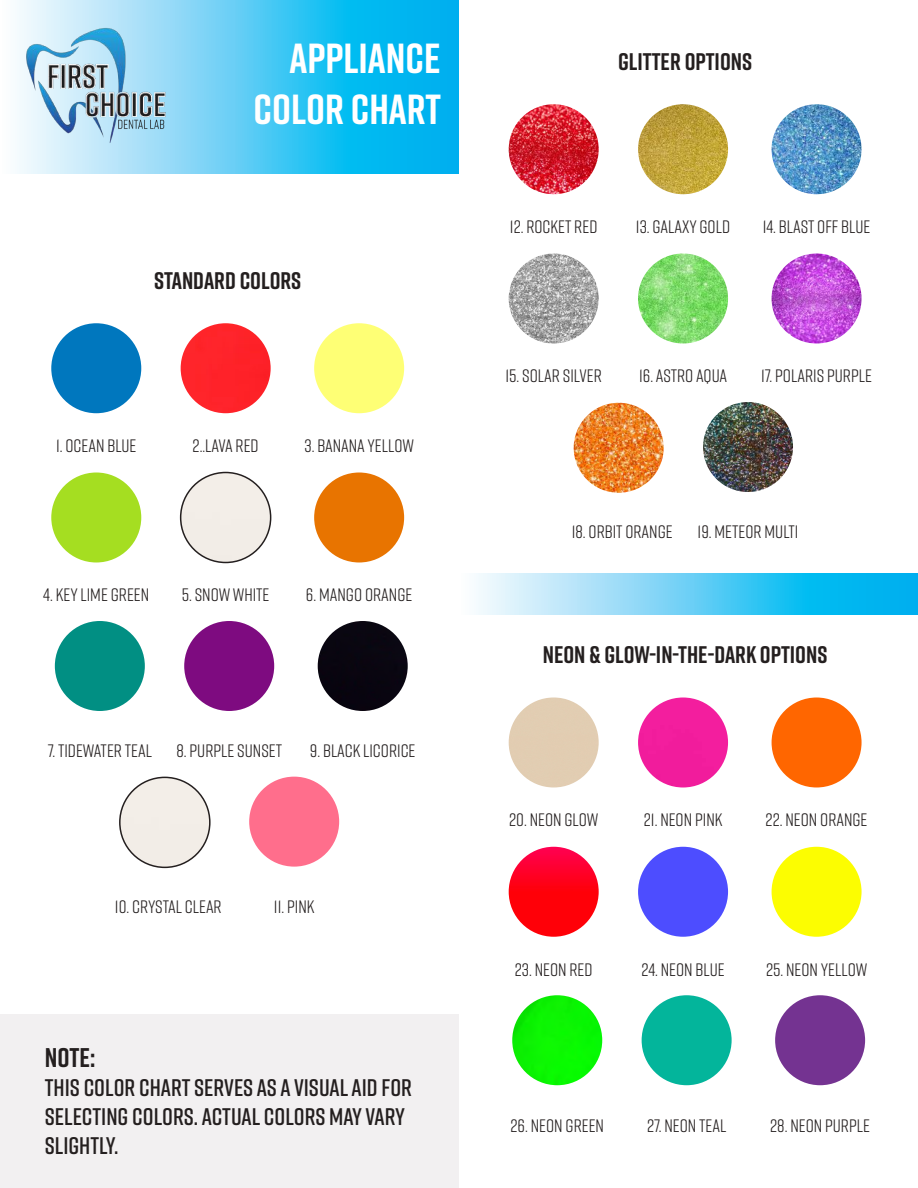
<style>
.page{position:relative;width:918px;height:1188px;background:#fff}
.page>*{position:absolute;margin:0;border:0;box-sizing:border-box;transform-origin:0 0}
.t1{font:700 42px/50.4px "Rift";color:#fff;text-align:right}
.t2{font:700 27px "Rift";color:#241f1f}
.t3{font:600 24px/28.8px "Rift";color:#241f1f}
.t4{font:700 24px "Rift";color:#241f1f}
.t5{font:18px "Rift";color:#241f1f}
</style>
<div class="page">
<div style="left:0;top:1014px;width:459px;height:174px;background:#f2f0f1"></div>
<svg style="left:17px;top:0;width:442px;height:174px;background:#42c7f3"></svg>
<img style="left:17px;top:16px;width:159px;height:128px">
<div style="left:51px;top:323px;width:90px;height:90px;background:#0077be;border-radius:45px"></div>
<div style="left:181px;top:323px;width:90px;height:90px;background:#ff2329;border-radius:45px"></div>
<div style="left:314px;top:323px;width:90px;height:90px;background:#feff75;border-radius:45px"></div>
<div style="left:51px;top:472px;width:90px;height:90px;background:#a5de21;border-radius:45px"></div>
<div style="left:181px;top:472px;width:90px;height:90px;background:#f2ede7;border-radius:45px"></div>
<div style="left:180px;top:472px;width:91px;height:91px;border:2px solid #241f1f;border-radius:50%"></div>
<div style="left:314px;top:472px;width:90px;height:90px;background:#e87400;border-radius:45px"></div>
<div style="left:55px;top:621px;width:90px;height:90px;background:#018f83;border-radius:45px"></div>
<div style="left:184px;top:621px;width:90px;height:90px;background:#7e0b80;border-radius:45px"></div>
<div style="left:318px;top:621px;width:90px;height:90px;background:#090610;border-radius:45px"></div>
<svg style="left:123px;top:777px;width:90px;height:90px"></svg>
<div style="left:249px;top:777px;width:90px;height:90px;background:#ff6e8c;border-radius:45px"></div>
<div style="left:120px;top:777px;width:90px;height:90px;background:#f2ede7;border-radius:45px"></div>
<div style="left:119px;top:777px;width:92px;height:91px;border:2px solid #241f1f;border-radius:50%"></div>
<img style="left:509px;top:104px;width:90px;height:90px;border-radius:45px">
<img style="left:638px;top:104px;width:90px;height:90px;border-radius:45px">
<img style="left:772px;top:104px;width:90px;height:90px;border-radius:45px">
<img style="left:509px;top:254px;width:90px;height:90px;border-radius:45px">
<img style="left:638px;top:254px;width:90px;height:90px;border-radius:45px">
<img style="left:772px;top:254px;width:90px;height:90px;border-radius:45px">
<img style="left:703px;top:402px;width:90px;height:90px;border-radius:45px">
<img style="left:574px;top:403px;width:90px;height:90px;border-radius:45px">
<div style="left:509px;top:698px;width:90px;height:90px;background:#e2cdb2;border-radius:45px"></div>
<div style="left:638px;top:698px;width:90px;height:90px;background:#f31e9e;border-radius:45px"></div>
<div style="left:772px;top:698px;width:90px;height:90px;background:#f60;border-radius:45px"></div>
<img style="left:509px;top:847px;width:90px;height:90px;border-radius:45px">
<div style="left:638px;top:847px;width:90px;height:90px;background:#4d4dff;border-radius:45px"></div>
<div style="left:772px;top:847px;width:90px;height:90px;background:#fcfd01;border-radius:45px"></div>
<img style="left:512px;top:995px;width:90px;height:90px;border-radius:45px">
<div style="left:642px;top:995px;width:90px;height:90px;background:#03b59b;border-radius:45px"></div>
<div style="left:775px;top:995px;width:90px;height:90px;background:#743391;border-radius:45px"></div>
<svg style="left:476px;top:573px;width:442px;height:42px;background:#65d0f5"></svg>
<h1 class="t1" style="left:254px;top:33px;width:189px">APPLIANCE<br>COLOR CHART</h1>
<h3 class="t4" style="left:154px;top:264px;width:149px">STANDARD COLORS</h3>
<p class="t5" style="left:56px;top:433px;width:82px">1. OCEAN BLUE</p>
<p class="t5" style="left:193px;top:433px;width:68px">2..LAVA RED</p>
<p class="t5" style="left:305px;top:433px;width:111px">3. BANANA YELLOW</p>
<p class="t5" style="left:43px;top:582px;width:108px">4. KEY LIME GREEN</p>
<p class="t5" style="left:182px;top:582px;width:89px">5. SNOW WHITE</p>
<p class="t5" style="left:306px;top:582px;width:108px">6. MANGO ORANGE</p>
<p class="t5" style="left:48px;top:738px;width:106px">7. TIDEWATER TEAL</p>
<p class="t5" style="left:176px;top:738px;width:107px">8. PURPLE SUNSET</p>
<p class="t5" style="left:310px;top:738px;width:107px">9. BLACK LICORICE</p>
<p class="t5" style="left:115px;top:894px;width:108px">10. CRYSTAL CLEAR</p>
<p class="t5" style="left:274px;top:894px;width:42px">11. PINK</p>
<h2 class="t2" style="left:45px;top:1039px;width:52px">NOTE:</h2>
<h3 class="t3" style="left:45px;top:1073px;width:369px">THIS COLOR CHART SERVES AS A VISUAL AID FOR<br>SELECTING COLORS. ACTUAL COLORS MAY VARY<br>SLIGHTLY.</h3>
<h3 class="t4" style="left:618px;top:45px;width:136px">GLITTER OPTIONS</h3>
<p class="t5" style="left:510px;top:214px;width:89px">12. ROCKET RED</p>
<p class="t5" style="left:636px;top:214px;width:96px">13. GALAXY GOLD</p>
<p class="t5" style="left:763px;top:214px;width:109px">14. BLAST OFF BLUE</p>
<p class="t5" style="left:506px;top:363px;width:98px">15. SOLAR SILVER</p>
<p class="t5" style="left:639px;top:363px;width:90px">16. ASTRO AQUA</p>
<p class="t5" style="left:761px;top:363px;width:112px">17. POLARIS PURPLE</p>
<p class="t5" style="left:572px;top:519px;width:102px">18. ORBIT ORANGE</p>
<p class="t5" style="left:698px;top:519px;width:102px">19. METEOR MULTI</p>
<h3 class="t4" style="left:543px;top:637px;width:286px">NEON &amp; GLOW-IN-THE-DARK OPTIONS</h3>
<p class="t5" style="left:509px;top:807px;width:91px">20. NEON GLOW</p>
<p class="t5" style="left:644px;top:807px;width:80px">21. NEON PINK</p>
<p class="t5" style="left:766px;top:807px;width:104px">22. NEON ORANGE</p>
<p class="t5" style="left:515px;top:957px;width:79px">23. NEON RED</p>
<p class="t5" style="left:641px;top:957px;width:85px">24. NEON BLUE</p>
<p class="t5" style="left:766px;top:957px;width:103px">25. NEON YELLOW</p>
<p class="t5" style="left:510px;top:1113px;width:95px">26. NEON GREEN</p>
<p class="t5" style="left:647px;top:1113px;width:81px">27. NEON TEAL</p>
<p class="t5" style="left:770px;top:1113px;width:101px">28. NEON PURPLE</p>
</div>
